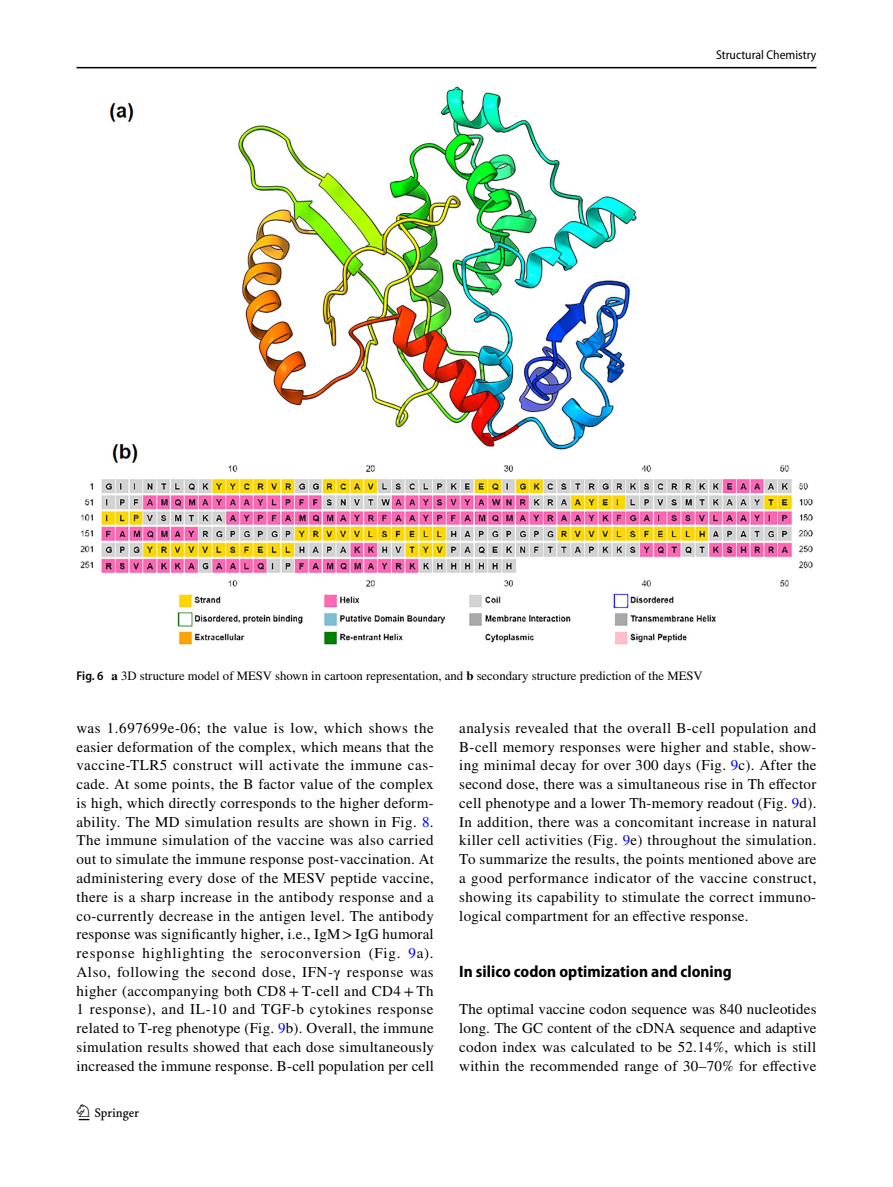
<style>
.page{position:relative;width:893px;height:1187px;background:#fff}
.page>*{position:absolute;margin:0;border:0;box-sizing:border-box;transform-origin:0 0}
.t1{font:22.5px "Springnew Regular 2";color:#000}
.t2{font:700 semi-condensed 16.5px "Myriad Pro";color:#000}
.t3{font:15px/18.8px "STIX";letter-spacing:.02em;color:#000;text-align:justify}
.t4{font:12.75px "STIX";color:#000}
.t5{font:semi-condensed 12.75px "Myriad Pro";color:#000}
.s1{font-family:"Myriad Pro";font-weight:600;font-stretch:semi-condensed}
.s2{font-weight:700}
.s3{color:#00f}
</style>
<div class="page">
<hr style="left:77px;top:67px;width:739px;height:1px;background:#000">
<img style="left:81px;top:87px;width:731px;height:557px">
<p class="t5" style="left:716px;top:48px;width:102px">Structural Chemistry</p>
<p class="t4" style="left:77px;top:666px;width:627px"><span class="s1">Fig. 6</span> <span class="s2">a</span> 3D structure model of MESV shown in cartoon representation, and <span class="s2">b</span> secondary structure prediction of the MESV</p>
<p class="t3" style="left:77px;top:719px;width:359px">was 1.697699e-06; the value is low, which shows the easier deformation of the complex, which means that the vaccine-TLR5 construct will activate the immune cas&shy;cade. At some points, the B factor value of the complex is high, which directly corresponds to the higher deform&shy;ability. The MD simulation results are shown in Fig. <span class="s3">8</span>.<br>The immune simulation of the vaccine was also carried out to simulate the immune response post-vaccination. At administering every dose of the MESV peptide vaccine, there is a sharp increase in the antibody response and a co-currently decrease in the antigen level. The antibody response was significantly higher, i.e., IgM&gt;IgG humoral response highlighting the seroconversion (Fig. <span class="s3">9</span>a).<br>Also, following the second dose, IFN-γ response was higher (accompanying both CD8 + T-cell and CD4 + Th 1 response), and IL-10 and TGF-b cytokines response related to T-reg phenotype (Fig. <span class="s3">9</span>b). Overall, the immune simulation results showed that each dose simultaneously increased the immune response. B-cell population per cell</p>
<p class="t3" style="left:459px;top:719px;width:359px">analysis revealed that the overall B-cell population and B-cell memory responses were higher and stable, show&shy;ing minimal decay for over 300 days (Fig. <span class="s3">9</span>c). After the second dose, there was a simultaneous rise in Th effector cell phenotype and a lower Th-memory readout (Fig. <span class="s3">9</span>d).<br>In addition, there was a concomitant increase in natural killer cell activities (Fig. <span class="s3">9</span>e) throughout the simulation.<br>To summarize the results, the points mentioned above are a good performance indicator of the vaccine construct, showing its capability to stimulate the correct immuno&shy;logical compartment for an effective response.</p>
<p class="t2" style="left:459px;top:961px;width:274px">In silico codon optimization and cloning</p>
<p class="t3" style="left:459px;top:1000px;width:359px">The optimal vaccine codon sequence was 840 nucleotides long. The GC content of the cDNA sequence and adaptive codon index was calculated to be 52.14%, which is still within the recommended range of 30–70% for effective</p>
<h1 class="t1" style="left:79px;top:1104px;width:62px">1 3</h1>
</div>
